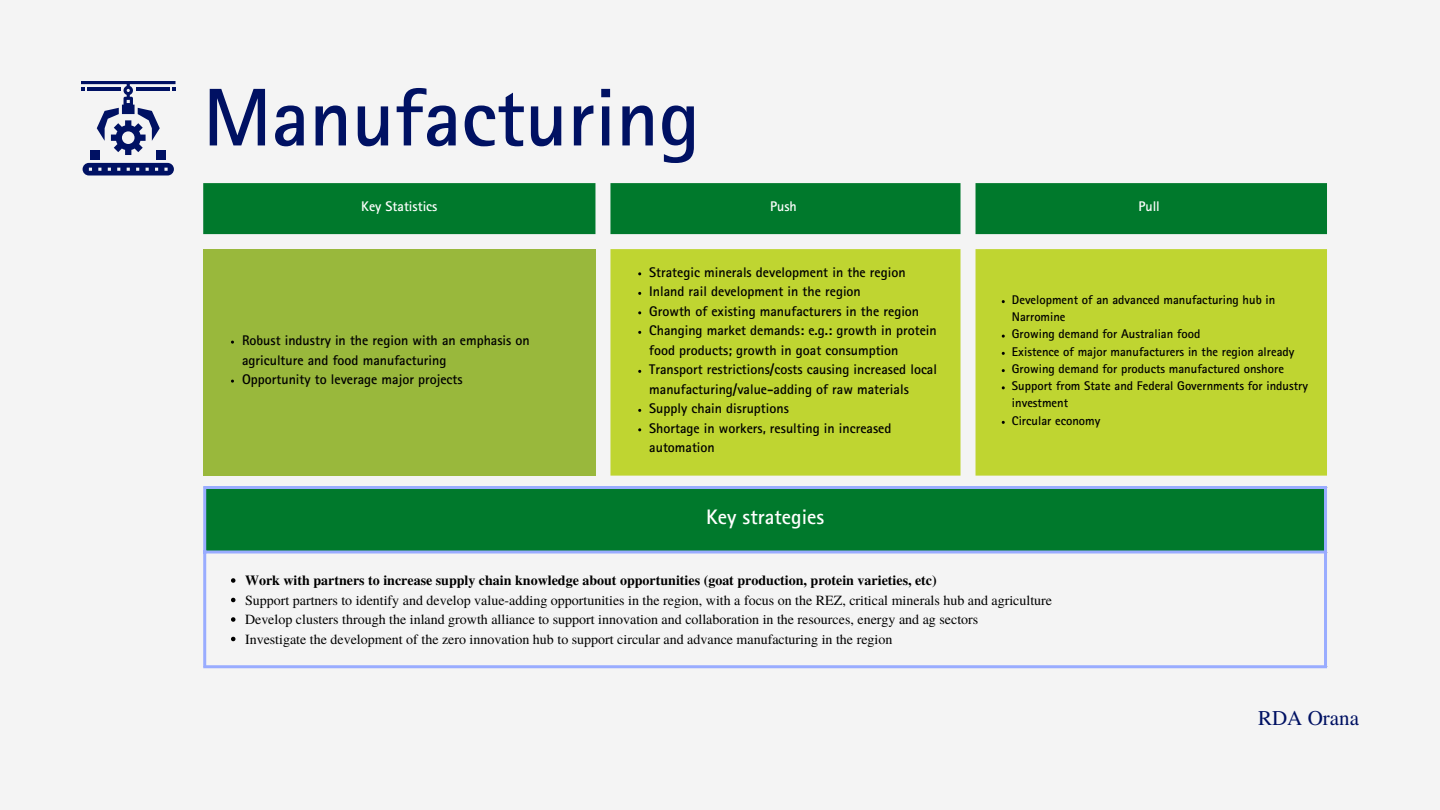
<style>
.page{position:relative;width:1440px;height:810px;background:#f4f4f4}
.page>*{position:absolute;margin:0;border:0;box-sizing:border-box;transform-origin:0 0}
.t1{font:700 82px "Rotis Sans Serif Std";color:#001163}
.t2{font:700 21px "Rotis Sans Serif Std";color:#fff}
.t3{font:21px "Te X Gyre Termes";color:#001163}
.t4{font:700 14px/19.5px "Rotis Sans Serif Std";color:#000}
.t5{font:14px/19.5px "Te X Gyre Termes";color:#000}
.t6{font:700 14px "Te X Gyre Termes";color:#000}
.t7{font:700 14px "Rotis Sans Serif Std";color:#fff}
.t8{font:700 12.6px/17.2px "Rotis Sans Serif Std";color:#000}
</style>
<div class="page">
<div style="left:203px;top:183px;width:1124px;height:51px;background:#00792c"></div>
<div style="left:203px;top:249px;width:392px;height:227px;background:#99b83c"></div>
<div style="left:610px;top:249px;width:717px;height:227px;background:#bfd531"></div>
<div style="left:205px;top:487px;width:1121px;height:65px;background:#00792c"></div>
<svg style="left:231px;top:578px;width:4px;height:5px"></svg>
<svg style="left:231px;top:598px;width:4px;height:4px"></svg>
<svg style="left:231px;top:617px;width:4px;height:5px"></svg>
<svg style="left:231px;top:637px;width:4px;height:4px"></svg>
<hr style="left:203px;top:489px;width:3px;height:176px;background:#99acff">
<hr style="left:1324px;top:489px;width:3px;height:176px;background:#99acff">
<hr style="left:203px;top:486px;width:1124px;height:3px;background:#99acff">
<hr style="left:203px;top:551px;width:1124px;height:3px;background:#99acff">
<hr style="left:203px;top:665px;width:1124px;height:3px;background:#99acff">
<svg style="left:83px;top:163px;width:91px;height:13px"></svg>
<div style="left:157px;top:150px;width:9px;height:10px;background:#001163"></div>
<div style="left:90px;top:150px;width:10px;height:10px;background:#001163"></div>
<svg style="left:81px;top:81px;width:94px;height:74px"></svg>
<h1 class="t1" style="left:203px;top:89px;width:498px">Manufacturing</h1>
<p class="t7" style="left:361px;top:201px;width:78px">Key Statistics</p>
<p class="t7" style="left:770px;top:201px;width:28px">Push</p>
<p class="t7" style="left:1138px;top:201px;width:23px">Pull</p>
<p class="t4" style="left:242px;top:333px;width:289px">Robust industry in the region with an emphasis on agriculture and food manufacturing<br>Opportunity to leverage major projects</p>
<p class="t4" style="left:649px;top:264px;width:289px">Strategic minerals development in the region Inland rail development in the region<br>Growth of existing manufacturers in the region Changing market demands: e.g.: growth in protein food products; growth in goat consumption Transport restrictions/costs causing increased local manufacturing/value-adding of raw materials Supply chain disruptions<br>Shortage in workers, resulting in increased automation</p>
<h2 class="t2" style="left:706px;top:509px;width:120px">Key strategies</h2>
<p class="t8" style="left:1012px;top:293px;width:297px">Development of an advanced manufacturing hub in Narromine<br>Growing demand for Australian food<br>Existence of major manufacturers in the region already Growing demand for products manufactured onshore Support from State and Federal Governments for industry investment<br>Circular economy</p>
<p class="t6" style="left:245px;top:569px;width:693px">Work with partners to increase supply chain knowledge about opportunities (goat production, protein varieties, etc)</p>
<p class="t5" style="left:245px;top:589px;width:809px">Support partners to identify and develop value-adding opportunities in the region, with a focus on the REZ, critical minerals hub and agriculture<br>Develop clusters through the inland growth alliance to support innovation and collaboration in the resources, energy and ag sectors<br>Investigate the development of the zero innovation hub to support circular and advance manufacturing in the region</p>
<h2 class="t3" style="left:1258px;top:702px;width:102px">RDA Orana</h2>
</div>
